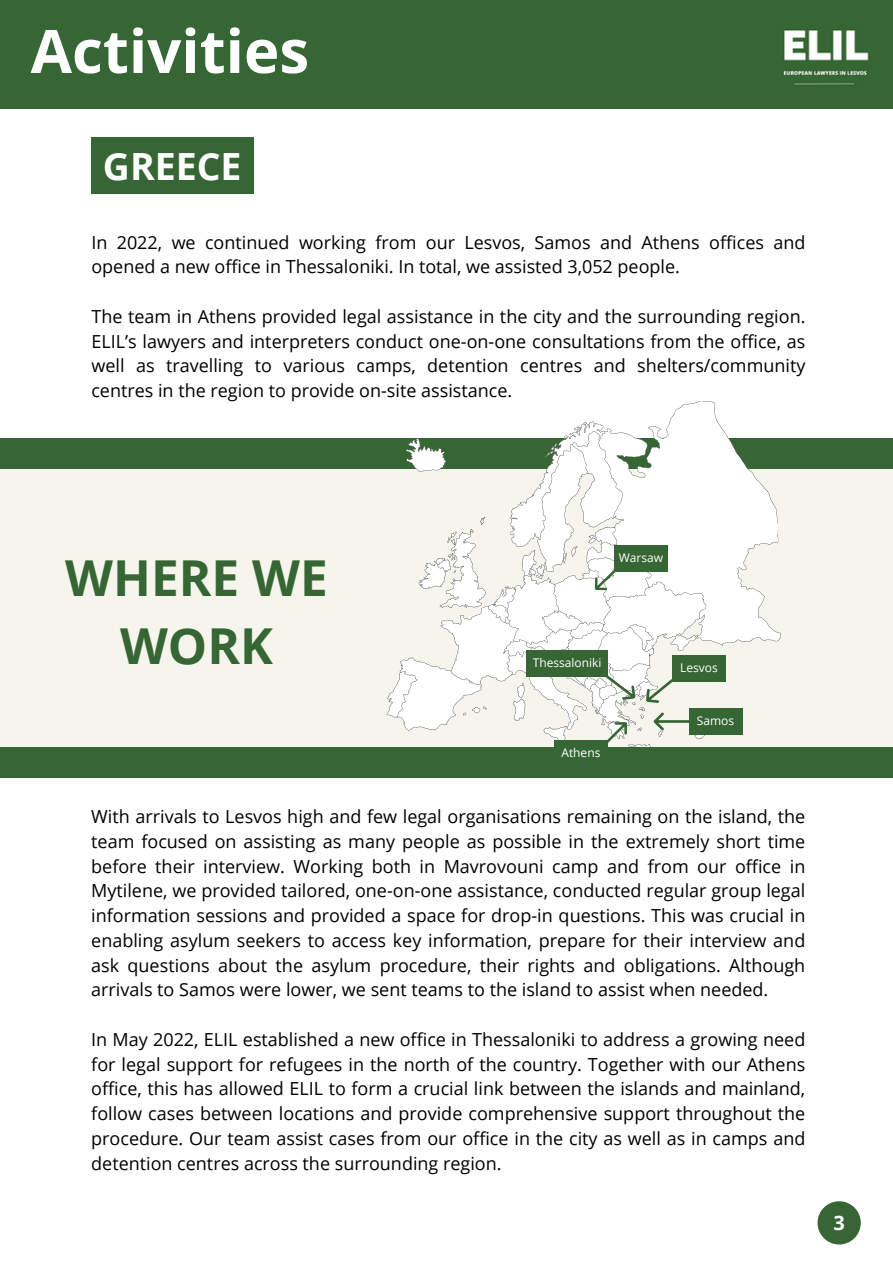
<style>
.page{position:relative;width:893px;height:1264px;background:#fff}
.page>*{position:absolute;margin:0;border:0;box-sizing:border-box;transform-origin:0 0}
.t1{font:700 60px "Open Sans";color:#fff}
.t2{font:700 49.5px/68.6px "Open Sans";color:#366633;text-align:center}
.t3{font:700 37.5px "Open Sans";color:#fff}
.t4{font:700 19.95px "Open Sans";color:#fff}
.t5{font:18px/24.8px "Open Sans";color:#000;text-align:justify}
.t6{font:12px "Open Sans";color:#fff}
</style>
<div class="page">
<div style="left:0;top:469px;width:892px;height:279px;background:#f5f4ed"></div>
<div style="left:0;top:438px;width:892px;height:31px;background:#366633"></div>
<svg style="left:386px;top:401px;width:395px;height:339px;fill:#fff"></svg>
<div style="left:0;top:747px;width:892px;height:30px;background:#366633"></div>
<div style="left:0;top:0;width:892px;height:108px;background:#366633"></div>
<div style="left:817px;top:1201px;width:43px;height:43px;background:#366633;border-radius:50%"></div>
<div style="left:91px;top:137px;width:162px;height:57px;background:#366633"></div>
<img style="left:783px;top:29px;width:86px;height:56px">
<div style="left:614px;top:545px;width:53px;height:27px;background:#366633"></div>
<div style="left:672px;top:655px;width:53px;height:26px;background:#366633"></div>
<div style="left:554px;top:740px;width:53px;height:27px;background:#366633"></div>
<div style="left:526px;top:650px;width:81px;height:27px;background:#366633"></div>
<div style="left:688px;top:708px;width:54px;height:26px;background:#366633"></div>
<svg style="left:589px;top:559px;width:37px;height:36px"></svg>
<svg style="left:595px;top:668px;width:96px;height:79px"></svg>
<p class="t1" style="left:31px;top:9px;width:280px">Activities</p>
<p class="t3" style="left:103px;top:140px;width:140px">GREECE</p>
<p class="t5" style="left:91px;top:229px;width:715px">In 2022, we continued working from our Lesvos, Samos and Athens offices and opened a new office in Thessaloniki. In total, we assisted 3,052 people.</p>
<p class="t5" style="left:91px;top:303px;width:715px">The team in Athens provided legal assistance in the city and the surrounding region.<br>ELIL’s lawyers and interpreters conduct one-on-one consultations from the office, as well as travelling to various camps, detention centres and shelters/community centres in the region to provide on-site assistance.</p>
<p class="t2" style="left:65px;top:542px;width:264px">WHERE WE<br>WORK</p>
<p class="t6" style="left:618px;top:549px;width:46px">Warsaw</p>
<p class="t6" style="left:532px;top:654px;width:70px">Thessaloniki</p>
<p class="t6" style="left:561px;top:744px;width:40px">Athens</p>
<p class="t6" style="left:680px;top:659px;width:39px">Lesvos</p>
<p class="t6" style="left:696px;top:712px;width:39px">Samos</p>
<p class="t5" style="left:91px;top:803px;width:715px">With arrivals to Lesvos high and few legal organisations remaining on the island, the team focused on assisting as many people as possible in the extremely short time before their interview. Working both in Mavrovouni camp and from our office in Mytilene, we provided tailored, one-on-one assistance, conducted regular group legal information sessions and provided a space for drop-in questions. This was crucial in enabling asylum seekers to access key information, prepare for their interview and ask questions about the asylum procedure, their rights and obligations. Although arrivals to Samos were lower, we sent teams to the island to assist when needed.</p>
<p class="t5" style="left:91px;top:1026px;width:715px">In May 2022, ELIL established a new office in Thessaloniki to address a growing need for legal support for refugees in the north of the country. Together with our Athens office, this has allowed ELIL to form a crucial link between the islands and mainland, follow cases between locations and provide comprehensive support throughout the procedure. Our team assist cases from our office in the city as well as in camps and detention centres across the surrounding region.</p>
<p class="t4" style="left:833px;top:1208px;width:13px">3</p>
</div>
